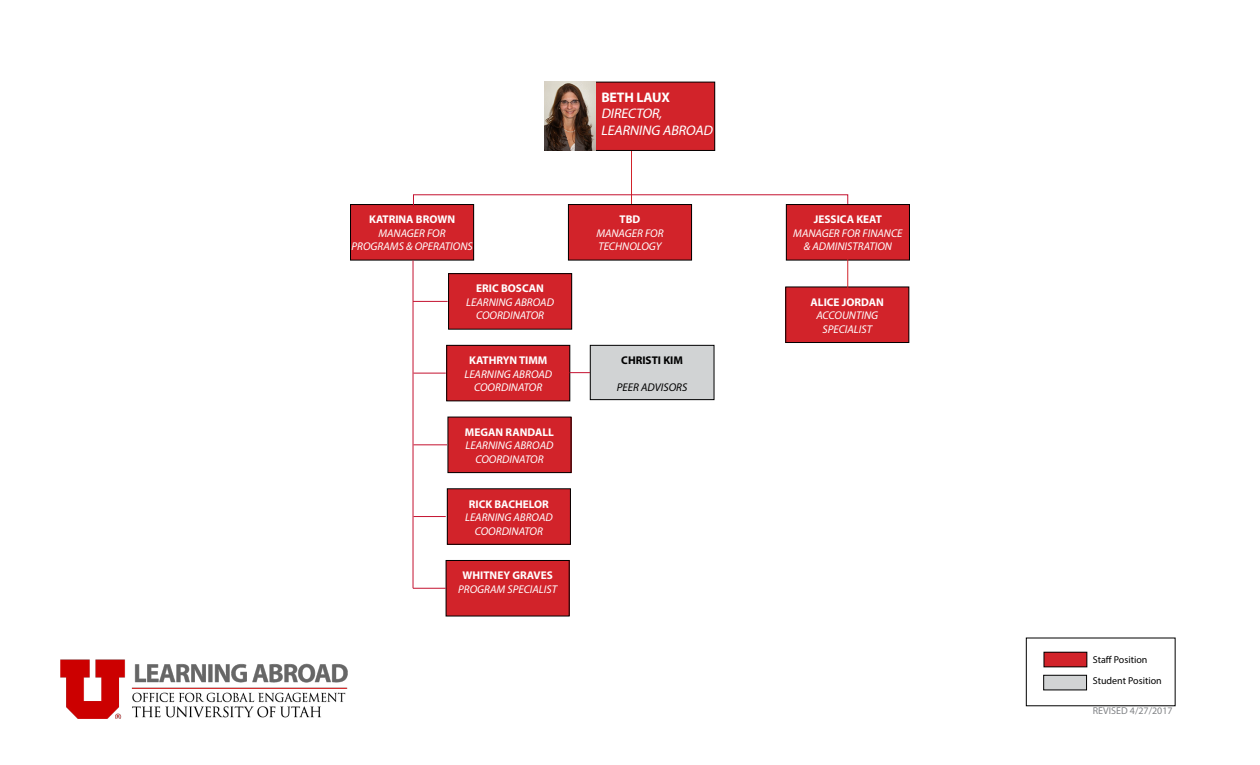
<style>
.page{position:relative;width:1260px;height:765px;background:#fff}
.page>*{position:absolute;margin:0;border:0;box-sizing:border-box;transform-origin:0 0}
.t1{font:italic 13.88px/16.6px "Myriad Pro";color:#fff}
.t2{font:700 13.88px "Myriad Pro";letter-spacing:-.01em;color:#fff}
.t3{font:italic 11.25px/13.5px "Myriad Pro";color:#fff;text-align:center}
.t4{font:700 11.25px "Myriad Pro";color:#fff}
.t5{font:italic 11.25px "Myriad Pro";color:#000}
.t6{font:700 11.25px "Myriad Pro";color:#000}
.t7{font:10px/20.9px "Myriad Pro";color:#000}
.t8{font:10px "Myriad Pro";color:#808285}
</style>
<div class="page">
<hr style="left:631px;top:150px;width:1px;height:55px;background:#d2232a">
<div style="left:786px;top:205px;width:123px;height:55px;background:#d2232a"></div>
<div style="left:786px;top:204px;width:124px;height:56px;border:1px solid #000"></div>
<div style="left:351px;top:205px;width:123px;height:55px;background:#d2232a"></div>
<div style="left:350px;top:204px;width:124px;height:56px;border:1px solid #000"></div>
<div style="left:449px;top:274px;width:123px;height:55px;background:#d2232a"></div>
<div style="left:448px;top:273px;width:124px;height:56px;border:1px solid #000"></div>
<div style="left:447px;top:489px;width:123px;height:55px;background:#d2232a"></div>
<div style="left:447px;top:488px;width:124px;height:57px;border:1px solid #000"></div>
<div style="left:447px;top:345px;width:123px;height:56px;background:#d2232a"></div>
<div style="left:446px;top:345px;width:124px;height:56px;border:1px solid #000"></div>
<div style="left:590px;top:345px;width:124px;height:55px;background:#d1d3d4"></div>
<div style="left:590px;top:345px;width:124px;height:55px;border:1px solid #000"></div>
<div style="left:568px;top:205px;width:124px;height:55px;background:#d2232a"></div>
<div style="left:568px;top:204px;width:124px;height:56px;border:1px solid #000"></div>
<div style="left:786px;top:287px;width:123px;height:56px;background:#d2232a"></div>
<div style="left:785px;top:287px;width:124px;height:56px;border:1px solid #000"></div>
<svg style="left:413px;top:194px;width:436px;height:13px"></svg>
<hr style="left:847px;top:258px;width:1px;height:31px;background:#d2232a">
<img style="left:60px;top:659px;width:287px;height:60px">
<div style="left:545px;top:82px;width:170px;height:68px;background:#d2232a"></div>
<div style="left:545px;top:82px;width:170px;height:69px;border:1px solid #000"></div>
<img style="left:545px;top:82px;width:50px;height:69px">
<div style="left:1044px;top:675px;width:43px;height:15px;background:#d1d3d4"></div>
<div style="left:1044px;top:675px;width:43px;height:15px;border:1px solid #000"></div>
<div style="left:1044px;top:652px;width:43px;height:15px;background:#d2232a"></div>
<div style="left:448px;top:417px;width:123px;height:56px;background:#d2232a"></div>
<div style="left:448px;top:417px;width:123px;height:56px;border:1px solid #000"></div>
<div style="left:446px;top:560px;width:123px;height:56px;background:#d2232a"></div>
<div style="left:446px;top:560px;width:124px;height:56px;border:1px solid #000"></div>
<hr style="left:413px;top:260px;width:1px;height:328px;background:#c41230">
<hr style="left:413px;top:301px;width:35px;height:1px;background:#c41230">
<hr style="left:413px;top:373px;width:33px;height:1px;background:#c41230">
<hr style="left:413px;top:444px;width:34px;height:1px;background:#c41230">
<hr style="left:413px;top:516px;width:33px;height:1px;background:#c41230">
<hr style="left:413px;top:588px;width:33px;height:1px;background:#c41230">
<svg style="left:570px;top:372px;width:20px;height:1px"></svg>
<p class="t4" style="left:369px;top:212px;width:88px">KATRINA BROWN</p>
<p class="t3" style="left:351px;top:226px;width:123px">MANAGER FOR<br>PROGRAMS &amp; OPERATIONS</p>
<p class="t4" style="left:476px;top:281px;width:69px">ERIC BOSCAN</p>
<p class="t3" style="left:466px;top:295px;width:89px">LEARNING ABROAD<br>COORDINATOR</p>
<p class="t4" style="left:469px;top:353px;width:80px">KATHRYN TIMM</p>
<p class="t3" style="left:464px;top:367px;width:89px">LEARNING ABROAD<br>COORDINATOR</p>
<p class="t4" style="left:465px;top:425px;width:91px">MEGAN RANDALL</p>
<p class="t3" style="left:466px;top:439px;width:89px">LEARNING ABROAD<br>COORDINATOR</p>
<p class="t4" style="left:469px;top:496px;width:82px">RICK BACHELOR</p>
<p class="t3" style="left:465px;top:510px;width:89px">LEARNING ABROAD<br>COORDINATOR</p>
<p class="t4" style="left:462px;top:568px;width:92px">WHITNEY GRAVES</p>
<p class="t3" style="left:458px;top:582px;width:100px">PROGRAM SPECIALIST</p>
<p class="t2" style="left:601px;top:88px;width:70px">BETH LAUX</p>
<p class="t1" style="left:601px;top:105px;width:116px">DIRECTOR,<br>LEARNING ABROAD</p>
<p class="t4" style="left:620px;top:212px;width:22px">TBD</p>
<p class="t3" style="left:596px;top:226px;width:69px;text-align:left">MANAGER FOR<br>TECHNOLOGY</p>
<p class="t6" style="left:621px;top:353px;width:63px">CHRISTI KIM</p>
<p class="t5" style="left:617px;top:380px;width:72px">PEER ADVISORS</p>
<p class="t4" style="left:814px;top:212px;width:69px">JESSICA KEAT</p>
<p class="t3" style="left:793px;top:226px;width:111px">MANAGER FOR FINANCE &amp; ADMINISTRATION</p>
<p class="t4" style="left:811px;top:295px;width:75px">ALICE JORDAN</p>
<p class="t3" style="left:816px;top:309px;width:63px">ACCOUNTING<br>SPECIALIST</p>
<p class="t7" style="left:1093px;top:649px;width:70px">Staff Position<br>Student Position</p>
<p class="t8" style="left:1093px;top:704px;width:81px">REVISED 4/27/2017</p>
</div>
